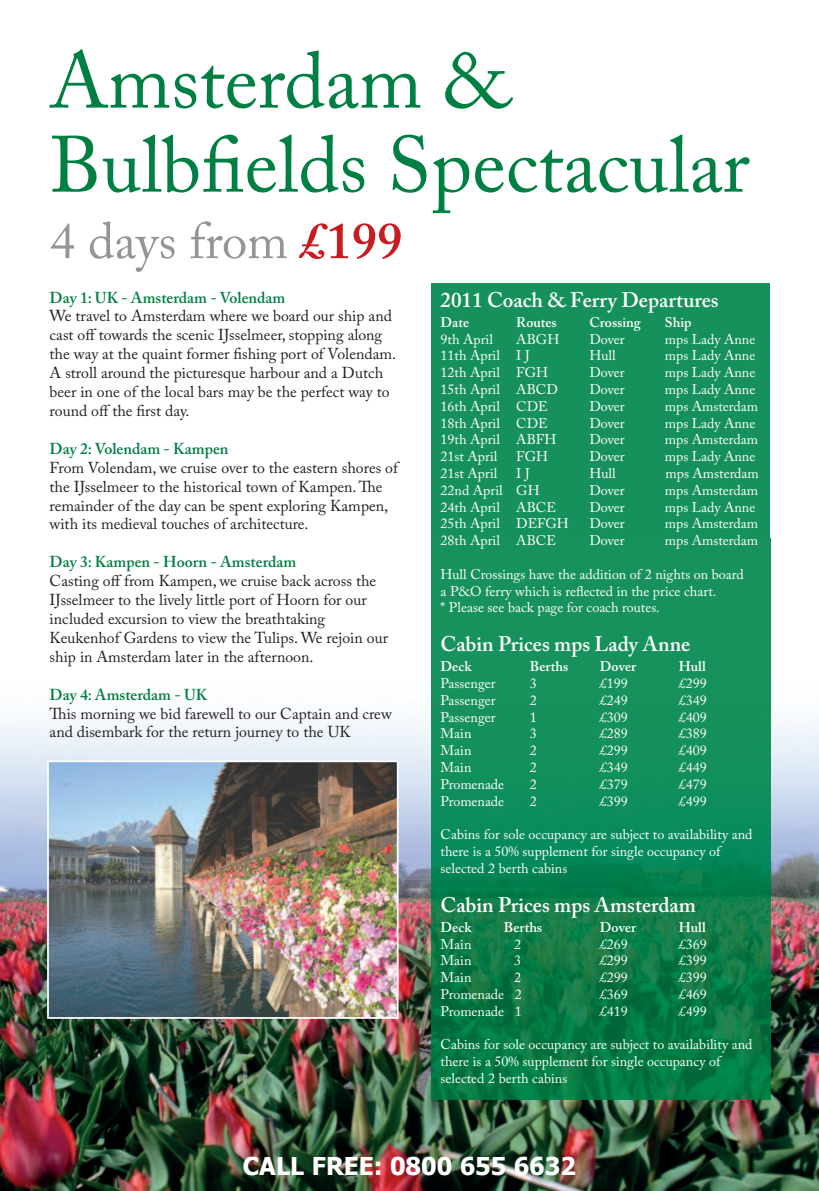
<style>
.page{position:relative;width:819px;height:1191px;background:#fff}
.page>*{position:absolute;margin:0;border:0;box-sizing:border-box;transform-origin:0 0}
.t1{font:78.75px/84px "Adobe Caslon Pro";color:#007f42}
.t2{font:50.75px "Adobe Caslon Pro";letter-spacing:-.005em;color:#939598}
.t3{font:700 24.5px "Tahoma";color:#fff}
.t4{font:600 21px "Adobe Caslon Pro";color:#fff}
.t5{font:15.75px/18.9px "Adobe Caslon Pro";color:#231f20}
.t6{font:600 15.75px "Adobe Caslon Pro";color:#007f42}
.t7{font:14px/16.8px "Adobe Caslon Pro";color:#fff}
.t8{font:600 14px "Adobe Caslon Pro";color:#fff}
.s1{font-weight:600;color:#c71c22}
</style>
<div class="page">
<img style="left:0;top:538px;width:819px;height:653px">
<div style="left:432px;top:283px;width:338px;height:255px;background:#16915c"></div>
<img style="left:432px;top:538px;width:338px;height:561px">
<img style="left:50px;top:763px;width:345px;height:252px">
<div style="left:47px;top:760px;width:351px;height:258px;border:2px solid #fff"></div>
<h1 class="t1" style="left:50px;top:48px;width:701px">Amsterdam &amp;<br>Bulbfields Spectacular</h1>
<h2 class="t2" style="left:50px;top:222px;width:354px">4 days from <span class="s1">£199</span></h2>
<p class="t6" style="left:50px;top:291px;width:237px">Day 1: UK - Amsterdam - Volendam</p>
<p class="t5" style="left:50px;top:308px;width:348px">We travel to Amsterdam where we board our ship and cast off towards the scenic IJsselmeer, stopping along the way at the quaint former fishing port of Volendam.<br>A stroll around the picturesque harbour and a Dutch beer in one of the local bars may be the perfect way to round off the first day.</p>
<p class="t6" style="left:50px;top:442px;width:180px">Day 2: Volendam - Kampen</p>
<p class="t5" style="left:50px;top:460px;width:350px">From Volendam, we cruise over to the eastern shores of the IJsselmeer to the historical town of Kampen.The remainder of the day can be spent exploring Kampen, with its medieval touches of architecture.</p>
<p class="t6" style="left:50px;top:556px;width:248px">Day 3: Kampen - Hoorn - Amsterdam</p>
<p class="t5" style="left:50px;top:573px;width:340px">Casting off from Kampen, we cruise back across the IJsselmeer to the lively little port of Hoorn for our included excursion to view the breathtaking Keukenhof Gardens to view the Tulips. We rejoin our ship in Amsterdam later in the afternoon.</p>
<p class="t6" style="left:50px;top:688px;width:159px">Day 4: Amsterdam - UK</p>
<p class="t5" style="left:50px;top:705px;width:344px">This morning we bid farewell to our Captain and crew and disembark for the return journey to the UK</p>
<h3 class="t4" style="left:440px;top:292px;width:279px">2011 Coach &amp; Ferry Departures</h3>
<p class="t8" style="left:440px;top:317px;width:30px">Date</p>
<p class="t8" style="left:516px;top:317px;width:42px">Routes</p>
<p class="t8" style="left:589px;top:317px;width:53px">Crossing</p>
<p class="t8" style="left:664px;top:317px;width:28px">Ship</p>
<p class="t7" style="left:440px;top:332px;width:54px">9th April</p>
<p class="t7" style="left:516px;top:332px;width:45px">ABGH</p>
<p class="t7" style="left:589px;top:332px;width:37px">Dover</p>
<p class="t7" style="left:664px;top:332px;width:92px">mps Lady Anne</p>
<p class="t7" style="left:440px;top:349px;width:91px">11th April I J</p>
<p class="t7" style="left:589px;top:349px;width:28px">Hull</p>
<p class="t7" style="left:664px;top:349px;width:92px">mps Lady Anne</p>
<p class="t7" style="left:440px;top:366px;width:109px">12th April FGH</p>
<p class="t7" style="left:589px;top:366px;width:37px">Dover</p>
<p class="t7" style="left:664px;top:366px;width:92px">mps Lady Anne</p>
<p class="t7" style="left:440px;top:382px;width:119px">15th April ABCD</p>
<p class="t7" style="left:589px;top:382px;width:37px">Dover</p>
<p class="t7" style="left:664px;top:382px;width:92px">mps Lady Anne</p>
<p class="t7" style="left:440px;top:399px;width:109px">16th April CDE</p>
<p class="t7" style="left:589px;top:399px;width:37px">Dover</p>
<p class="t7" style="left:664px;top:399px;width:95px">mps Amsterdam</p>
<p class="t7" style="left:440px;top:416px;width:109px">18th April CDE</p>
<p class="t7" style="left:589px;top:416px;width:37px">Dover</p>
<p class="t7" style="left:664px;top:416px;width:92px">mps Lady Anne</p>
<p class="t7" style="left:440px;top:433px;width:117px">19th April ABFH</p>
<p class="t7" style="left:589px;top:433px;width:37px">Dover</p>
<p class="t7" style="left:664px;top:433px;width:95px">mps Amsterdam</p>
<p class="t7" style="left:440px;top:450px;width:58px">21st April</p>
<p class="t7" style="left:516px;top:450px;width:33px">FGH</p>
<p class="t7" style="left:589px;top:450px;width:37px">Dover</p>
<p class="t7" style="left:664px;top:450px;width:92px">mps Lady Anne</p>
<p class="t7" style="left:440px;top:466px;width:58px">21st April</p>
<p class="t7" style="left:516px;top:466px;width:15px">I J</p>
<p class="t7" style="left:589px;top:466px;width:28px">Hull</p>
<p class="t7" style="left:665px;top:466px;width:95px">mps Amsterdam</p>
<p class="t7" style="left:440px;top:483px;width:101px">22nd April GH</p>
<p class="t7" style="left:589px;top:483px;width:37px">Dover</p>
<p class="t7" style="left:664px;top:483px;width:95px">mps Amsterdam</p>
<p class="t7" style="left:440px;top:500px;width:117px">24th April ABCE</p>
<p class="t7" style="left:589px;top:500px;width:37px">Dover</p>
<p class="t7" style="left:664px;top:500px;width:92px">mps Lady Anne</p>
<p class="t7" style="left:440px;top:517px;width:130px">25th April DEFGH</p>
<p class="t7" style="left:589px;top:517px;width:37px">Dover</p>
<p class="t7" style="left:664px;top:517px;width:95px">mps Amsterdam</p>
<p class="t7" style="left:440px;top:534px;width:117px">28th April ABCE</p>
<p class="t7" style="left:589px;top:534px;width:37px">Dover</p>
<p class="t7" style="left:664px;top:534px;width:95px">mps Amsterdam</p>
<p class="t7" style="left:440px;top:567px;width:305px">Hull Crossings have the addition of 2 nights on board a P&amp;O ferry which is reflected in the price chart.<br>* Please see back page for coach routes.</p>
<h3 class="t4" style="left:440px;top:636px;width:251px">Cabin Prices mps Lady Anne</h3>
<p class="t8" style="left:440px;top:661px;width:32px">Deck</p>
<p class="t8" style="left:530px;top:661px;width:40px">Berths</p>
<p class="t8" style="left:600px;top:661px;width:38px">Dover</p>
<p class="t8" style="left:678px;top:661px;width:28px">Hull</p>
<p class="t7" style="left:440px;top:676px;width:56px">Passenger</p>
<p class="t7" style="left:530px;top:676px;width:8px">3</p>
<p class="t7" style="left:600px;top:676px;width:29px">£199</p>
<p class="t7" style="left:678px;top:676px;width:29px">£299</p>
<p class="t7" style="left:440px;top:693px;width:56px">Passenger</p>
<p class="t7" style="left:530px;top:693px;width:8px">2</p>
<p class="t7" style="left:600px;top:693px;width:29px">£249</p>
<p class="t7" style="left:678px;top:693px;width:29px">£349</p>
<p class="t7" style="left:440px;top:710px;width:56px">Passenger</p>
<p class="t7" style="left:530px;top:710px;width:8px">1</p>
<p class="t7" style="left:600px;top:710px;width:29px">£309</p>
<p class="t7" style="left:678px;top:710px;width:29px">£409</p>
<p class="t7" style="left:440px;top:727px;width:32px">Main</p>
<p class="t7" style="left:530px;top:727px;width:8px">3</p>
<p class="t7" style="left:600px;top:727px;width:29px">£289</p>
<p class="t7" style="left:678px;top:727px;width:29px">£389</p>
<p class="t7" style="left:440px;top:744px;width:32px">Main</p>
<p class="t7" style="left:530px;top:744px;width:8px">2</p>
<p class="t7" style="left:600px;top:744px;width:29px">£299</p>
<p class="t7" style="left:678px;top:744px;width:29px">£409</p>
<p class="t7" style="left:440px;top:760px;width:32px">Main</p>
<p class="t7" style="left:530px;top:760px;width:8px">2</p>
<p class="t7" style="left:600px;top:760px;width:29px">£349</p>
<p class="t7" style="left:678px;top:760px;width:29px">£449</p>
<p class="t7" style="left:440px;top:777px;width:65px">Promenade</p>
<p class="t7" style="left:530px;top:777px;width:8px">2</p>
<p class="t7" style="left:600px;top:777px;width:29px">£379</p>
<p class="t7" style="left:678px;top:777px;width:29px">£479</p>
<p class="t7" style="left:440px;top:794px;width:65px">Promenade</p>
<p class="t7" style="left:530px;top:794px;width:8px">2</p>
<p class="t7" style="left:600px;top:794px;width:29px">£399</p>
<p class="t7" style="left:678px;top:794px;width:29px">£499</p>
<p class="t7" style="left:440px;top:828px;width:313px">Cabins for sole occupancy are subject to availability and there is a 50% supplement for single occupancy of selected 2 berth cabins</p>
<h3 class="t4" style="left:440px;top:896px;width:257px">Cabin Prices mps Amsterdam</h3>
<p class="t8" style="left:440px;top:921px;width:32px">Deck</p>
<p class="t8" style="left:504px;top:921px;width:40px">Berths</p>
<p class="t8" style="left:600px;top:921px;width:38px">Dover</p>
<p class="t8" style="left:678px;top:921px;width:28px">Hull</p>
<p class="t7" style="left:440px;top:937px;width:32px">Main</p>
<p class="t7" style="left:514px;top:937px;width:8px">2</p>
<p class="t7" style="left:600px;top:937px;width:29px">£269</p>
<p class="t7" style="left:678px;top:937px;width:29px">£369</p>
<p class="t7" style="left:440px;top:954px;width:32px">Main</p>
<p class="t7" style="left:514px;top:954px;width:8px">3</p>
<p class="t7" style="left:600px;top:954px;width:29px">£299</p>
<p class="t7" style="left:678px;top:954px;width:29px">£399</p>
<p class="t7" style="left:440px;top:970px;width:32px">Main</p>
<p class="t7" style="left:514px;top:970px;width:8px">2</p>
<p class="t7" style="left:600px;top:970px;width:29px">£299</p>
<p class="t7" style="left:678px;top:970px;width:29px">£399</p>
<p class="t7" style="left:440px;top:987px;width:83px">Promenade 2</p>
<p class="t7" style="left:600px;top:987px;width:29px">£369</p>
<p class="t7" style="left:678px;top:987px;width:29px">£469</p>
<p class="t7" style="left:440px;top:1004px;width:83px">Promenade 1</p>
<p class="t7" style="left:600px;top:1004px;width:29px">£419</p>
<p class="t7" style="left:678px;top:1004px;width:29px">£499</p>
<p class="t7" style="left:440px;top:1038px;width:313px">Cabins for sole occupancy are subject to availability and there is a 50% supplement for single occupancy of selected 2 berth cabins</p>
<h3 class="t3" style="left:243px;top:1150px;width:335px">CALL FREE: 0800 655 6632</h3>
</div>
